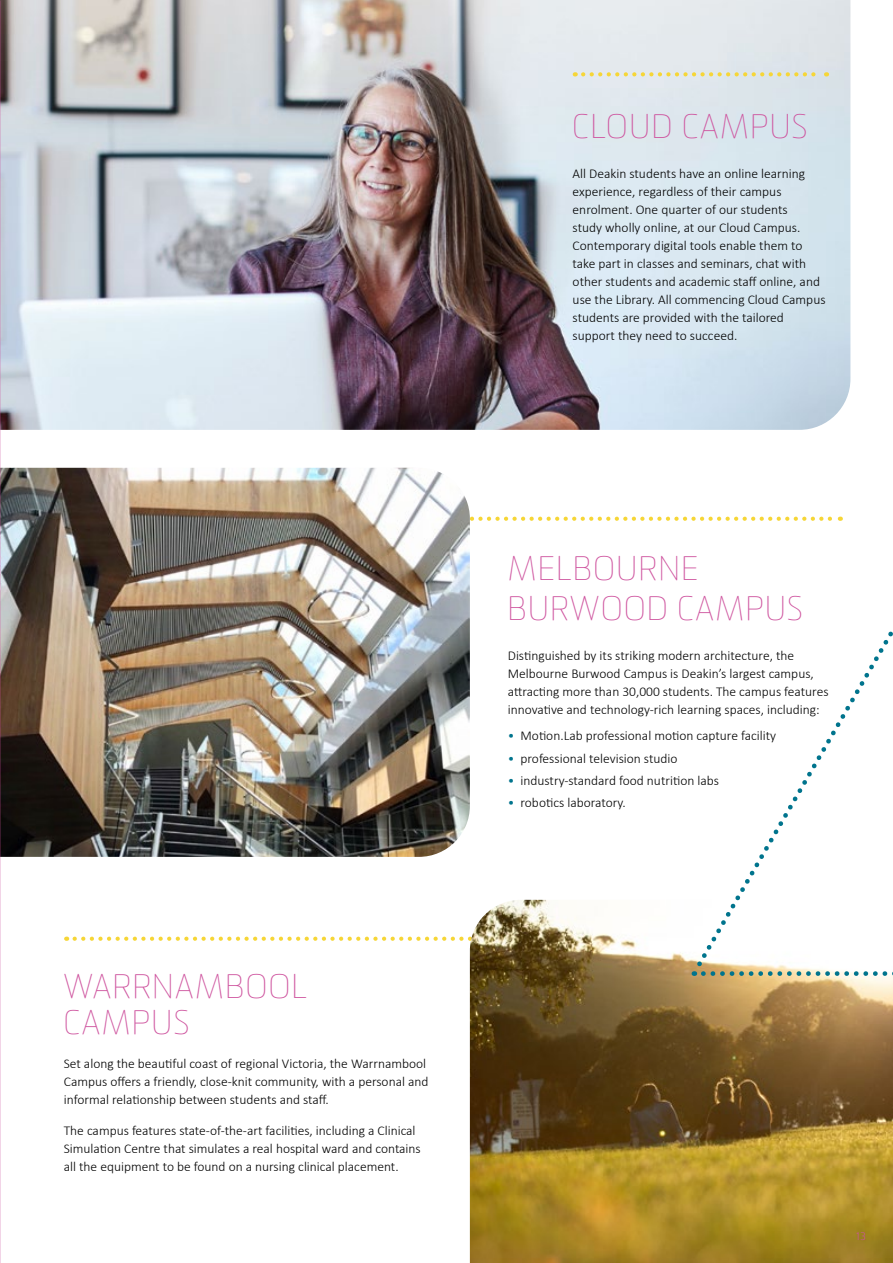
<style>
.page{position:relative;width:893px;height:1263px;background:#fff}
.page>*{position:absolute;margin:0;border:0;box-sizing:border-box;transform-origin:0 0}
.t1{font:100 33px/39.6px "Sommet Rounded";letter-spacing:.05em;color:#ce539e}
.t2{font:300 13.5px/18px "Calibri";color:#000}
.t3{font:300 10.5px "Sommet Rounded";color:#ce539e}
.s1{color:#00748d}
</style>
<div class="page">
<svg style="left:470px;top:517px;width:371px;height:4px"></svg>
<img style="left:0;top:468px;width:470px;height:389px">
<img style="left:0;top:0;width:850px;height:430px">
<svg style="left:583px;top:72px;width:244px;height:4px"></svg>
<svg style="left:75px;top:936px;width:395px;height:5px"></svg>
<img style="left:470px;top:900px;width:423px;height:363px">
<svg style="left:690px;top:631px;width:203px;height:345px"></svg>
<svg style="left:703px;top:971px;width:190px;height:5px"></svg>
<h1 class="t1" style="left:573px;top:108px;width:236px">CLOUD CAMPUS</h1>
<p class="t2" style="left:573px;top:165px;width:254px">All Deakin students have an online learning experience, regardless of their campus enrolment. One quarter of our students<br>study wholly online, at our Cloud Campus.<br>Contemporary digital tools enable them to take part in classes and seminars, chat with other students and academic staff online, and use the Library. All commencing Cloud Campus students are provided with the tailored support they need to succeed.</p>
<h1 class="t1" style="left:64px;top:969px;width:244px;line-height:36px">WARRNAMBOOL<br>CAMPUS</h1>
<p class="t2" style="left:64px;top:1054px;width:366px">Set along the beautiful coast of regional Victoria, the Warrnambool<br>Campus offers a friendly, close-knit community, with a personal and informal relationship between students and staff.</p>
<p class="t2" style="left:64px;top:1121px;width:359px">The campus features state-of-the-art facilities, including a Clinical<br>Simulation Centre that simulates a real hospital ward and contains all the equipment to be found on a nursing clinical placement.</p>
<h1 class="t1" style="left:508px;top:550px;width:297px">MELBOURNE<br>BURWOOD CAMPUS</h1>
<p class="t2" style="left:508px;top:646px;width:322px">Distinguished by its striking modern architecture, the Melbourne Burwood Campus is Deakin’s largest campus, attracting more than 30,000 students. The campus features innovative and technology-rich learning spaces, including:</p>
<p class="t2" style="left:508px;top:727px;width:270px"><span class="s1">•</span> Motion.Lab professional motion capture facility</p>
<p class="t2" style="left:508px;top:749px;width:171px"><span class="s1">•</span> professional television studio</p>
<p class="t2" style="left:508px;top:771px;width:213px"><span class="s1">•</span> industry-standard food nutrition labs</p>
<p class="t2" style="left:508px;top:794px;width:119px"><span class="s1">•</span> robotics laboratory.</p>
<p class="t3" style="left:856px;top:1230px;width:11px">13</p>
</div>
